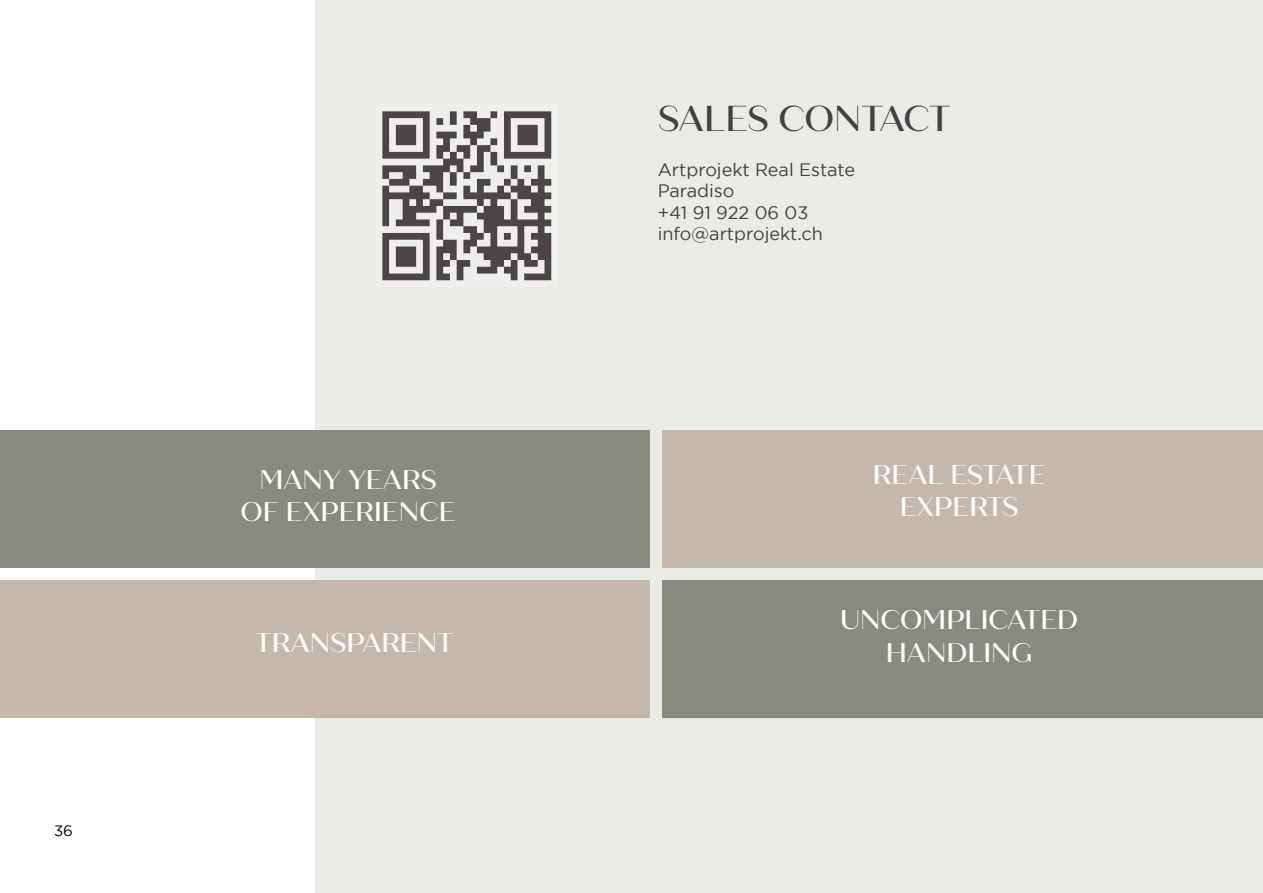
<style>
.page{position:relative;width:1263px;height:893px;background:#fff}
.page>*{position:absolute;margin:0;border:0;box-sizing:border-box;transform-origin:0 0}
.t1{font:500 36px "Quiche Sans";letter-spacing:-.015em;color:#444143}
.t2{font:500 27px/32.4px "Quiche Sans";color:#fff;text-align:center}
.t3{font:18px/21.6px "Gotham";color:#444143}
.t4{font:15px "Gotham";color:#000001}
</style>
<div class="page">
<div style="left:316px;top:0;width:947px;height:893px;background:#e8ebe6"></div>
<div style="left:0;top:430px;width:649px;height:138px;background:#88897f"></div>
<div style="left:663px;top:430px;width:600px;height:138px;background:#c4b8ae"></div>
<div style="left:0;top:580px;width:649px;height:137px;background:#c4b8ae"></div>
<div style="left:663px;top:580px;width:600px;height:137px;background:#88897f"></div>
<div style="left:376px;top:105px;width:182px;height:182px;background:#eeefec"></div>
<svg style="left:382px;top:111px;width:169px;height:169px"></svg>
<p class="t4" style="left:54px;top:824px;width:20px">36</p>
<p class="t2" style="left:240px;top:466px;width:217px">MANY YEARS<br>OF EXPERIENCE</p>
<p class="t2" style="left:255px;top:630px;width:200px">TRANSPARENT</p>
<h1 class="t1" style="left:658px;top:104px;width:295px">SALES CONTACT</h1>
<p class="t3" style="left:658px;top:159px;width:199px">Artprojekt Real Estate<br>Paradiso<br>+41 91 922 06 03 info@artprojekt.ch</p>
<p class="t2" style="left:873px;top:461px;width:174px">REAL ESTATE<br>EXPERTS</p>
<p class="t2" style="left:840px;top:607px;width:240px">UNCOMPLICATED<br>HANDLING</p>
</div>
